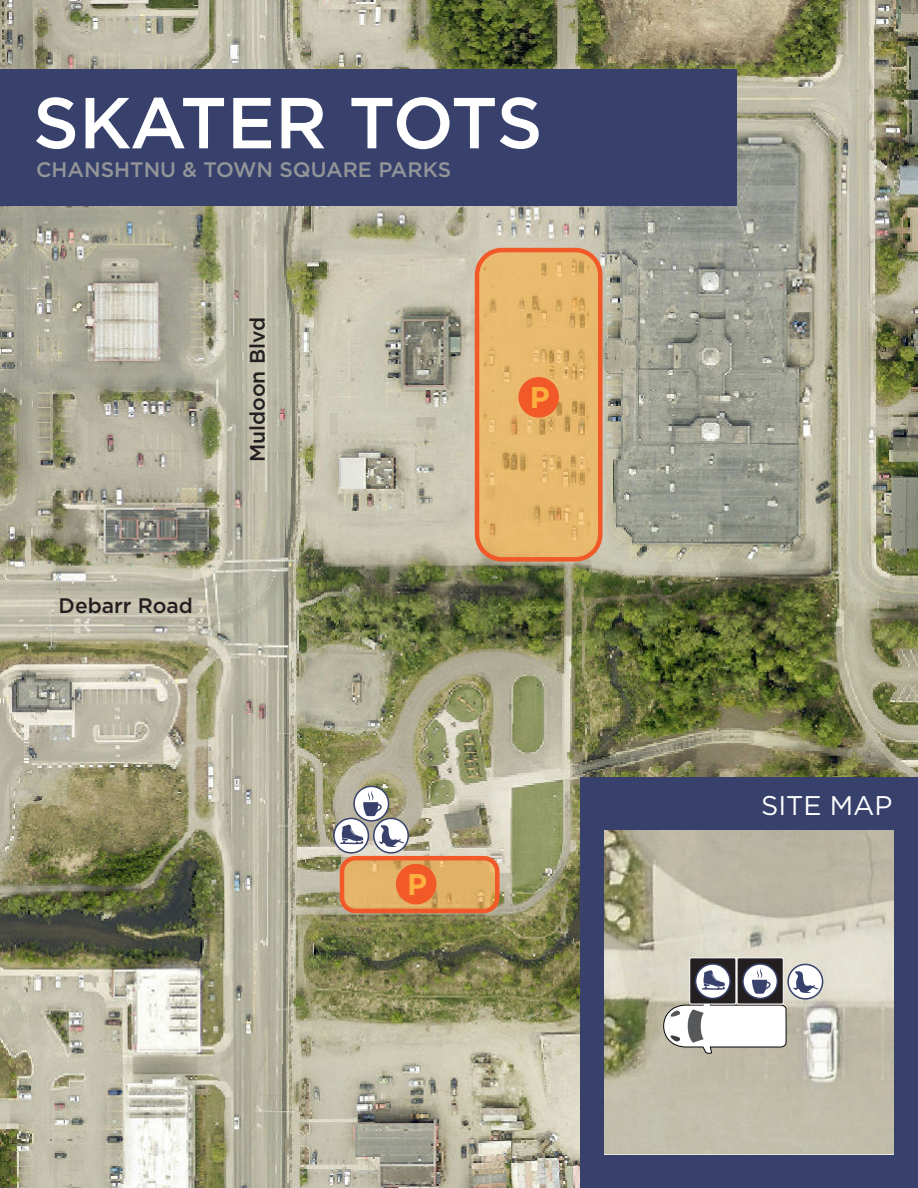
<style>
.page{position:relative;width:918px;height:1188px;background:#fff}
.page>*{position:absolute;margin:0;border:0;box-sizing:border-box;transform-origin:0 0}
.t1{font:500 72px "Gotham";letter-spacing:-.015em;color:#fff}
.t2{font:700 30px "Gotham";color:#fbb03f}
.t3{font:27px "Gotham";color:#fff}
.t4{font:500 21px "Gotham";color:#939598}
.t5{font:500 21px "Gotham";color:#231f20}
</style>
<div class="page">
<img style="left:0;top:0;width:918px;height:1188px">
<div style="left:581px;top:777px;width:337px;height:411px;background:#37416b"></div>
<img style="left:605px;top:831px;width:289px;height:324px">
<div style="left:737px;top:958px;width:46px;height:46px;background:#231f20;border-radius:2px"></div>
<div style="left:737px;top:958px;width:46px;height:46px;border:1px solid #fff;border-radius:2px"></div>
<div style="left:690px;top:958px;width:46px;height:46px;background:#231f20;border-radius:2px"></div>
<div style="left:690px;top:958px;width:46px;height:46px;border:1px solid #fff;border-radius:2px"></div>
<svg style="left:696px;top:964px;width:34px;height:34px"></svg>
<div style="left:695px;top:963px;width:36px;height:36px;border:2px solid #37416b;border-radius:50%"></div>
<svg style="left:743px;top:964px;width:34px;height:34px"></svg>
<div style="left:742px;top:963px;width:36px;height:36px;border:2px solid #37416b;border-radius:50%"></div>
<svg style="left:655px;top:968px;width:132px;height:86px"></svg>
<svg style="left:788px;top:964px;width:35px;height:35px"></svg>
<div style="left:787px;top:964px;width:36px;height:36px;border:2px solid #37416b;border-radius:50%"></div>
<svg style="left:793px;top:971px;width:26px;height:22px"></svg>
<svg style="left:334px;top:818px;width:34px;height:35px"></svg>
<div style="left:333px;top:818px;width:36px;height:36px;border:2px solid #37416b;border-radius:50%"></div>
<svg style="left:340px;top:824px;width:24px;height:20px"></svg>
<svg style="left:354px;top:786px;width:35px;height:35px"></svg>
<div style="left:353px;top:786px;width:36px;height:36px;border:2px solid #37416b;border-radius:50%"></div>
<svg style="left:363px;top:790px;width:19px;height:26px"></svg>
<svg style="left:374px;top:818px;width:34px;height:35px"></svg>
<div style="left:373px;top:818px;width:36px;height:36px;border:2px solid #37416b;border-radius:50%"></div>
<svg style="left:378px;top:825px;width:27px;height:22px"></svg>
<div style="left:0;top:70px;width:736px;height:136px;background:#37416b"></div>
<svg style="left:477px;top:250px;width:123px;height:309px;fill:#e8ba6e"></svg>
<div style="left:475px;top:248px;width:128px;height:314px;border:4px solid #f15929;border-radius:25px"></div>
<svg style="left:342px;top:858px;width:155px;height:53px;fill:#e1b367"></svg>
<div style="left:340px;top:856px;width:160px;height:57px;border:4px solid #f15929;border-radius:13px"></div>
<div style="left:396px;top:864px;width:40px;height:40px;background:#f15929;border-radius:50%"></div>
<div style="left:518px;top:377px;width:41px;height:41px;background:#f15929;border-radius:50%"></div>
<h1 class="t1" style="left:33px;top:76px;width:511px">SKATER TOTS</h1>
<p class="t4" style="left:36px;top:156px;width:417px">CHANSHTNU &amp; TOWN SQUARE PARKS</p>
<p class="t5" style="left:59px;top:591px;width:136px">Debarr Road</p>
<p class="t5" style="left:244px;top:462px;width:147px;rotate:-90deg">Muldoon Blvd</p>
<h2 class="t2" style="left:530px;top:378px;width:22px">P</h2>
<h2 class="t2" style="left:407px;top:865px;width:22px">P</h2>
<p class="t3" style="left:761px;top:788px;width:133px">SITE MAP</p>
</div>
